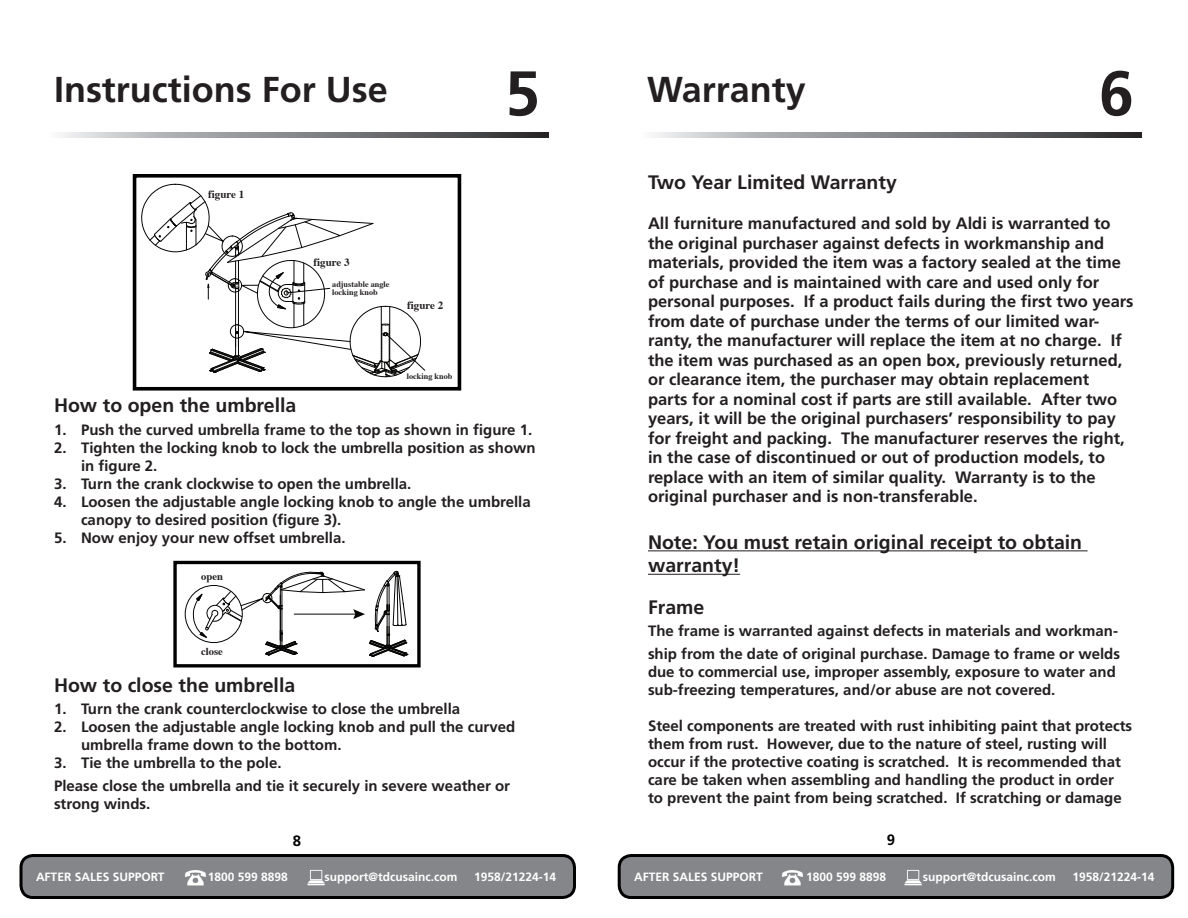
<style>
.page{position:relative;width:1188px;height:918px;background:#fff}
.page>*{position:absolute;margin:0;border:0;box-sizing:border-box;transform-origin:0 0}
.t1{font:700 63px "Frutiger";color:#231f20}
.t2{font:700 36px "Frutiger";color:#231f20}
.t3{font:700 19.5px "Frutiger";color:#231f20}
.t4{font:700 16.5px/19.5px "Frutiger";color:#231f20}
.t5{font:700 15px/18px "Frutiger";color:#231f20}
.t6{font:700 15px "Frutiger";color:#000}
.t7{font:700 12px "Frutiger";color:#fff}
.t8{font:700 10.95px "Times";color:#231f20}
.t9{font:700 10.65px "Times";color:#231f20}
.t10{font:700 8.25px/7.4px "Times";color:#231f20}
.s1{font-size:19.5px}
</style>
<div class="page">
<svg style="left:60px;top:133px;width:488px;height:4px;background:#848588"></svg>
<svg style="left:653px;top:133px;width:489px;height:4px;background:#848588"></svg>
<div style="left:21px;top:856px;width:553px;height:42px;background:#848689;border-radius:12px"></div>
<div style="left:20px;top:854px;width:556px;height:45px;border:3px solid #000;border-radius:12px"></div>
<img style="left:185px;top:870px;width:21px;height:16px">
<svg style="left:307px;top:870px;width:18px;height:15px"></svg>
<div style="left:619px;top:856px;width:554px;height:42px;background:#848689;border-radius:12px"></div>
<div style="left:618px;top:854px;width:556px;height:45px;border:3px solid #000;border-radius:12px"></div>
<img style="left:782px;top:870px;width:21px;height:16px">
<svg style="left:904px;top:870px;width:18px;height:15px"></svg>
<div style="left:133px;top:174px;width:328px;height:217px;border:4px solid #000"></div>
<svg style="left:141px;top:184px;width:285px;height:473px"></svg>
<div style="left:185px;top:585px;width:58px;height:58px;border:1px solid #050504;border-radius:50%"></div>
<div style="left:173px;top:561px;width:248px;height:106px;border:3px solid #000"></div>
<hr style="left:648px;top:550px;width:440px;height:1px;background:#231f20">
<hr style="left:648px;top:574px;width:92px;height:1px;background:#231f20">
<p class="t2" style="left:54px;top:68px;width:335px">Instructions For Use</p>
<p class="t1" style="left:505px;top:56px;width:37px">5</p>
<p class="t1" style="left:1099px;top:56px;width:37px">6</p>
<p class="t2" style="left:647px;top:68px;width:160px">Warranty</p>
<p class="t8" style="left:208px;top:183px;width:38px">figure 1</p>
<p class="t8" style="left:314px;top:251px;width:38px">figure 3</p>
<p class="t10" style="left:332px;top:280px;width:59px">adjustable angle locking knob</p>
<p class="t8" style="left:407px;top:295px;width:38px">figure 2</p>
<p class="t10" style="left:407px;top:371px;width:47px">locking knob</p>
<p class="t3" style="left:54px;top:394px;width:244px">How to open the umbrella</p>
<p class="t5" style="left:54px;top:420px;width:480px">1. Push the curved umbrella frame to the top as shown in figure 1.</p>
<p class="t5" style="left:81px;top:438px;width:456px;text-indent:-27px">2. Tighten the locking knob to lock the umbrella position as shown in figure 2.</p>
<p class="t5" style="left:54px;top:474px;width:359px">3. Turn the crank clockwise to open the umbrella.</p>
<p class="t5" style="left:81px;top:492px;width:451px;text-indent:-27px">4. Loosen the adjustable angle locking knob to angle the umbrella canopy to desired position (figure 3).</p>
<p class="t5" style="left:54px;top:528px;width:293px">5. Now enjoy your new offset umbrella.</p>
<p class="t9" style="left:201px;top:566px;width:23px">open</p>
<p class="t9" style="left:201px;top:641px;width:23px">close</p>
<p class="t3" style="left:54px;top:673px;width:243px">How to close the umbrella</p>
<p class="t5" style="left:54px;top:700px;width:408px">1. Turn the crank counterclockwise to close the umbrella</p>
<p class="t5" style="left:81px;top:718px;width:436px;text-indent:-27px">2. Loosen the adjustable angle locking knob and pull the curved umbrella frame down to the bottom.</p>
<p class="t5" style="left:54px;top:754px;width:229px">3. Tie the umbrella to the pole.</p>
<p class="t5" style="left:54px;top:777px;width:458px">Please close the umbrella and tie it securely in severe weather or strong winds.</p>
<p class="t3" style="left:648px;top:170px;width:250px">Two Year Limited Warranty</p>
<p class="t4" style="left:648px;top:214px;width:487px">All furniture manufactured and sold by Aldi is warranted to the original purchaser against defects in workmanship and materials, provided the item was a factory sealed at the time of purchase and is maintained with care and used only for personal purposes. If a product fails during the first two years from date of purchase under the terms of our limited war&shy;ranty, the manufacturer will replace the item at no charge. If the item was purchased as an open box, previously returned, or clearance item, the purchaser may obtain replacement<br>parts for a nominal cost if parts are still available. After two years, it will be the original purchasers’ responsibility to pay for freight and packing. The manufacturer reserves the right, in the case of discontinued or out of production models, to replace with an item of similar quality. Warranty is to the original purchaser and is non-transferable.</p>
<p class="t3" style="left:648px;top:531px;width:436px">Note: You must retain original receipt to obtain</p>
<p class="t3" style="left:648px;top:554px;width:94px">warranty!</p>
<p class="t3" style="left:648px;top:595px;width:58px">Frame</p>
<p class="t5" style="left:648px;top:620px;width:474px;line-height:22.5px">The frame is warranted against defects in materials and workman&shy;ship from the date of original purchase. Damage to frame or welds</p>
<p class="t5" style="left:648px;top:663px;width:469px">due to commercial use, improper assembly, exposure to water and</p>
<p class="t5" style="left:648px;top:681px;width:409px">sub-freezing temperatures, and/or abuse are not covered.</p>
<p class="t5" style="left:648px;top:717px;width:486px">Steel components are treated with rust inhibiting paint that protects them from rust. However, due to the nature of steel, rusting will occur if the protective coating is scratched. It is recommended that care be taken when assembling and handling the product in order to prevent the paint from being scratched. If scratching or damage</p>
<p class="t6" style="left:293px;top:832px;width:10px">8</p>
<p class="t6" style="left:887px;top:831px;width:10px">9</p>
<p class="t7" style="left:634px;top:870px;width:130px">AFTER SALES SUPPORT</p>
<p class="t7" style="left:806px;top:870px;width:82px">1800 599 8898</p>
<p class="t7" style="left:923px;top:870px;width:134px">support@tdcusainc.com</p>
<p class="t7" style="left:1072px;top:870px;width:84px">1958/21224-14</p>
<p class="t7" style="left:36px;top:870px;width:130px">AFTER SALES SUPPORT</p>
<p class="t7" style="left:208px;top:870px;width:82px">1800 599 8898</p>
<p class="t7" style="left:325px;top:870px;width:134px">support@tdcusainc.com</p>
<p class="t7" style="left:474px;top:870px;width:84px">1958/21224-14<span class="s1">8</span></p>
</div>
